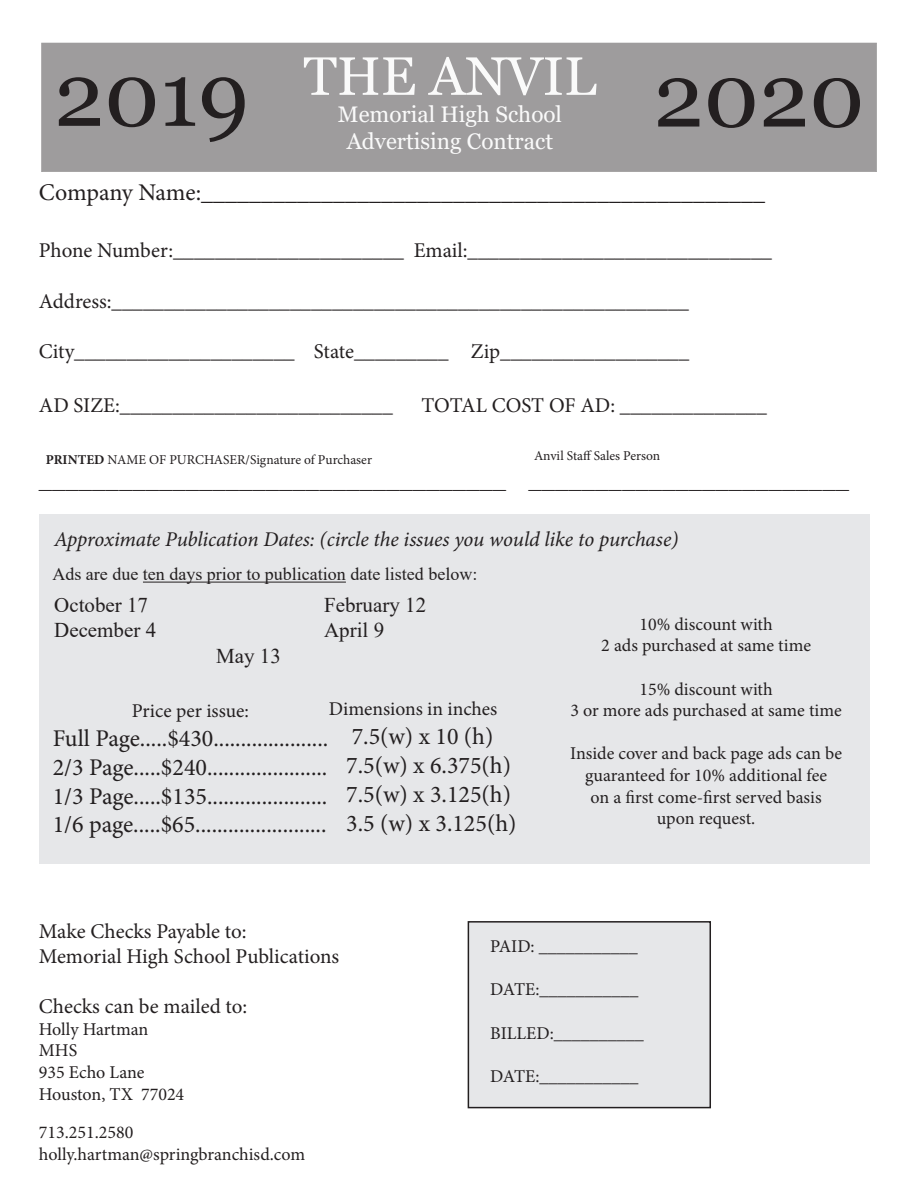
<style>
.page{position:relative;width:918px;height:1188px;background:#fff}
.page>*{position:absolute;margin:0;border:0;box-sizing:border-box;transform-origin:0 0}
.t1{font:90px "Georgia";color:#231f20}
.t2{font:54px "Georgia";color:#fafafa}
.t3{font:24px/28.8px "Minion Pro";color:#231f20;text-align:justify}
.t4{font:22.5px/27px "Georgia";color:#fafafa;text-align:center}
.t5{font:21px/25.2px "Minion Pro";letter-spacing:-.005em;color:#231f20}
.t6{font:italic 21px "Minion Pro";letter-spacing:-.01em;color:#231f20}
.t7{font:21px "Verdana";color:#231f20}
.t8{font:21px "Times New Roman";color:#231f20}
.t9{font:19.5px "Minion Pro";color:#231f20}
.t10{font:18px/21.6px "Minion Pro";letter-spacing:-.005em;color:#231f20;text-align:center}
.t11{font:18px "Times New Roman";color:#231f20}
.t12{font:13.5px "Minion Pro";letter-spacing:-.005em;color:#231f20}
.s1{font-weight:700}
</style>
<div class="page">
<div style="left:40px;top:515px;width:830px;height:349px;background:#e6e7e9"></div>
<div style="left:42px;top:43px;width:835px;height:129px;background:#9e9c9d"></div>
<div style="left:468px;top:922px;width:242px;height:186px;background:#e6e7e9"></div>
<div style="left:468px;top:921px;width:243px;height:187px;border:2px solid #231f20"></div>
<hr style="left:143px;top:582px;width:203px;height:1px;background:#231f20">
<h2 class="t2" style="left:304px;top:44px;width:295px">THE ANVIL</h2>
<p class="t4" style="left:338px;top:101px;width:226px">Memorial High School<br>Advertising Contract</p>
<h1 class="t1" style="left:54px;top:40px;width:197px">2019</h1>
<h1 class="t1" style="left:653px;top:41px;width:213px">2020</h1>
<h3 class="t3" style="left:39px;top:178px;width:728px">Company Name:_______________________________________________</h3>
<p class="t5" style="left:39px;top:238px;width:735px">Phone Number:______________________ Email:_____________________________</p>
<p class="t5" style="left:39px;top:288px;width:652px">Address:_______________________________________________________</p>
<p class="t5" style="left:39px;top:339px;width:652px">City_____________________ State_________ Zip__________________</p>
<p class="t5" style="left:39px;top:393px;width:355px">AD SIZE:__________________________</p>
<p class="t5" style="left:421px;top:393px;width:347px">TOTAL COST OF AD: ______________</p>
<p class="t12" style="left:46px;top:451px;width:328px"><span class="s1">PRINTED</span> NAME OF PURCHASER/Signature of Purchaser</p>
<p class="t12" style="left:534px;top:447px;width:128px">Anvil Staff Sales Person</p>
<p class="t7" style="left:39px;top:466px;width:812px">___________________________________ ________________________</p>
<p class="t6" style="left:54px;top:525px;width:626px">Approximate Publication Dates: (circle the issues you would like to purchase)</p>
<p class="t11" style="left:52px;top:561px;width:426px">Ads are due ten days prior to publication date listed below:</p>
<p class="t8" style="left:54px;top:590px;width:95px">October 17</p>
<p class="t8" style="left:324px;top:590px;width:104px">February 12</p>
<p class="t8" style="left:54px;top:616px;width:104px">December 4</p>
<p class="t8" style="left:324px;top:616px;width:62px">April 9</p>
<p class="t8" style="left:216px;top:641px;width:66px">May 13</p>
<p class="t9" style="left:329px;top:696px;width:170px">Dimensions in inches</p>
<h3 class="t3" style="left:346px;top:722px;width:172px;text-align:left">7.5(w) x 10 (h)<br>7.5(w) x 6.375(h)<br>7.5(w) x 3.125(h)<br>3.5 (w) x 3.125(h)</h3>
<p class="t9" style="left:132px;top:698px;width:119px">Price per issue:</p>
<h3 class="t3" style="left:53px;top:724px;width:277px">Full Page.....$430.....................<br>2/3 Page.....$240......................<br>1/3 Page.....$135......................<br>1/6 page.....$65........................</h3>
<p class="t10" style="left:601px;top:613px;width:211px">10% discount with<br>2 ads purchased at same time</p>
<p class="t10" style="left:571px;top:678px;width:273px">15% discount with<br>3 or more ads purchased at same time</p>
<p class="t10" style="left:570px;top:743px;width:273px">Inside cover and back page ads can be guaranteed for 10% additional fee<br>on a first come-first served basis upon request.</p>
<p class="t5" style="left:39px;top:918px;width:302px">Make Checks Payable to:<br>Memorial High School Publications</p>
<p class="t5" style="left:39px;top:994px;width:210px">Checks can be mailed to:</p>
<p class="t10" style="left:39px;top:1018px;width:147px;text-align:left">Holly Hartman<br>MHS<br>935 Echo Lane<br>Houston, TX 77024</p>
<p class="t10" style="left:39px;top:1122px;width:268px;text-align:left">713.251.2580 holly.hartman@springbranchisd.com</p>
<p class="t10" style="left:490px;top:936px;width:149px">PAID: ___________</p>
<p class="t10" style="left:490px;top:979px;width:150px">DATE:___________</p>
<p class="t10" style="left:490px;top:1022px;width:155px">BILLED:__________</p>
<p class="t10" style="left:490px;top:1065px;width:150px">DATE:___________</p>
</div>
